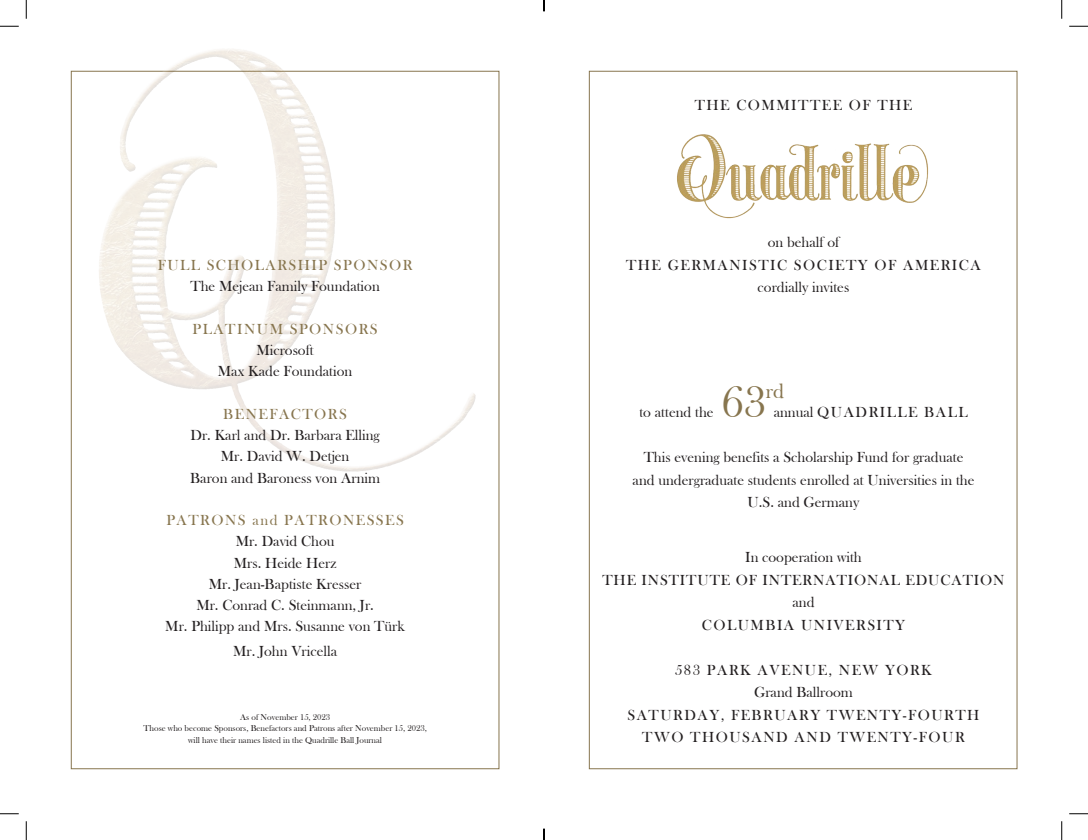
<style>
.page{position:relative;width:1088px;height:840px;background:#fff}
.page>*{position:absolute;margin:0;border:0;box-sizing:border-box;transform-origin:0 0}
.t1{font:45px "Bask Old Face";color:#87754e}
.t2{font:15px/21.2px "Bask Old Face";color:#231f20;text-align:center}
.t3{font:15px/22.5px "Bask Old Face";letter-spacing:.1em;color:#231f20;text-align:center}
.t4{font:15px/22.5px "Bask Old Face";letter-spacing:.06em;color:#231f20;text-align:center}
.t5{font:15px "Bask Old Face";letter-spacing:.1em;color:#87754e}
.t6{font:8.75px/11.2px "Bask Old Face";color:#231f20;text-align:center}
</style>
<div class="page">
<div style="left:589px;top:71px;width:428px;height:698px;background:#fff;border:1px solid #87754e"></div>
<img style="left:677px;top:134px;width:252px;height:85px">
<div style="left:71px;top:71px;width:428px;height:698px;background:#fff;border:1px solid #87754e"></div>
<div style="left:95px;top:45px;width:383px;height:424px;background:#fff"></div>
<div style="left:106px;top:53px;width:373px;height:422px;background:#231f20;opacity:.47"></div>
<svg style="left:0;top:25px;width:19px;height:2px"></svg>
<svg style="left:1069px;top:25px;width:19px;height:2px"></svg>
<svg style="left:0;top:813px;width:19px;height:2px"></svg>
<svg style="left:1069px;top:813px;width:19px;height:2px"></svg>
<svg style="left:25px;top:0;width:2px;height:19px"></svg>
<svg style="left:25px;top:821px;width:2px;height:19px"></svg>
<svg style="left:1061px;top:0;width:1px;height:19px"></svg>
<svg style="left:1061px;top:821px;width:1px;height:19px"></svg>
<div style="left:537px;top:824px;width:14px;height:14px;border:2px solid #fff;border-radius:50%"></div>
<div style="left:1071px;top:413px;width:14px;height:14px;border:2px solid #fff;border-radius:50%"></div>
<svg style="left:543px;top:0;width:2px;height:11px"></svg>
<svg style="left:543px;top:829px;width:2px;height:11px"></svg>
<p class="t5" style="left:158px;top:257px;width:256px">FULL SCHOLARSHIP SPONSOR</p>
<p class="t2" style="left:190px;top:276px;width:191px">The Mejean Family Foundation</p>
<p class="t5" style="left:193px;top:321px;width:186px">PLATINUM SPONSORS</p>
<p class="t2" style="left:218px;top:340px;width:136px">Microsoft<br>Max Kade Foundation</p>
<p class="t5" style="left:223px;top:406px;width:125px">BENEFACTORS</p>
<p class="t2" style="left:190px;top:425px;width:191px">Dr. Karl and Dr. Barbara Elling<br>Mr. David W. Detjen<br>Baron and Baroness von Arnim</p>
<p class="t5" style="left:166px;top:512px;width:239px">PATRONS and PATRONESSES</p>
<p class="t2" style="left:165px;top:531px;width:241px">Mr. David Chou<br>Mrs. Heide Herz<br>Mr. Jean-Baptiste Kresser<br>Mr. Conrad C. Steinmann, Jr.<br>Mr. Philipp and Mrs. Susanne von Türk</p>
<p class="t2" style="left:233px;top:641px;width:105px">Mr. John Vricella</p>
<p class="t6" style="left:144px;top:712px;width:285px">As of November 15, 2023<br>Those who become Sponsors, Benefactors and Patrons after November 15, 2023, will have their names listed in the Quadrille Ball Journal</p>
<p class="t3" style="left:694px;top:94px;width:219px">THE COMMITTEE OF THE</p>
<p class="t3" style="left:626px;top:231px;width:356px">on behalf of<br>THE GERMANISTIC SOCIETY OF AMERICA cordially invites</p>
<h1 class="t1" style="left:721px;top:378px;width:64px">63<sup>rd</sup></h1>
<p class="t3" style="left:773px;top:401px;width:195px">annual QUADRILLE BALL</p>
<p class="t2" style="left:632px;top:446px;width:343px;line-height:22.5px">This evening benefits a Scholarship Fund for graduate and undergraduate students enrolled at Universities in the<br>U.S. and Germany</p>
<p class="t2" style="left:639px;top:402px;width:76px">to attend the</p>
<p class="t4" style="left:602px;top:546px;width:404px">In cooperation with<br>THE INSTITUTE OF INTERNATIONAL EDUCATION and<br>COLUMBIA UNIVERSITY</p>
<p class="t3" style="left:627px;top:659px;width:353px">583 PARK AVENUE, NEW YORK<br>Grand Ballroom<br>SATURDAY, FEBRUARY TWENTY-FOURTH<br>TWO THOUSAND AND TWENTY-FOUR</p>
</div>
